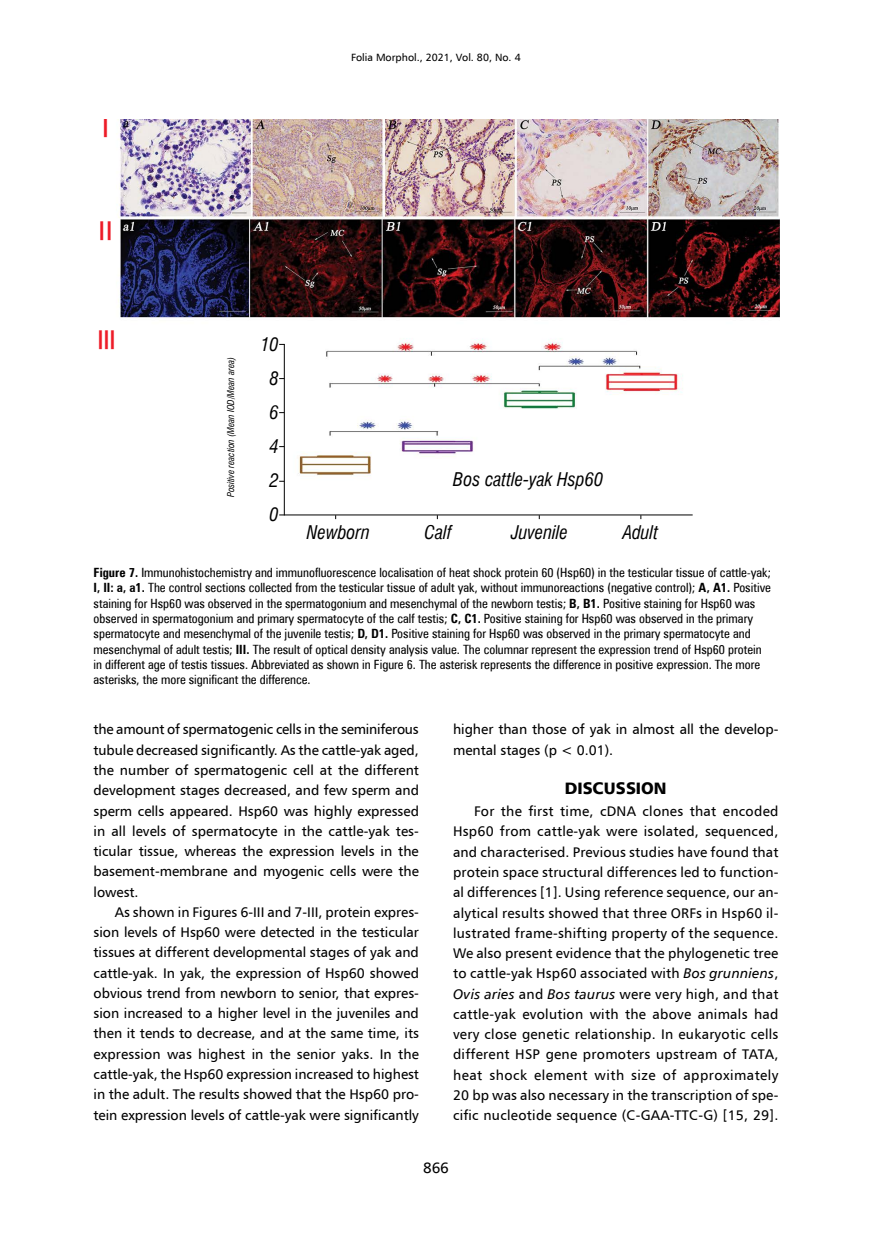
<style>
.page{position:relative;width:872px;height:1234px;background:#fff}
.page>*{position:absolute;margin:0;border:0;box-sizing:border-box;transform-origin:0 0}
.t1{font:24.15px "Adobe Heiti Std";color:#ed1c28}
.t2{font:italic 18.45px/34px "Swis 721 Cn EU";color:#000;text-align:center}
.t3{font:16.5px "Humnst 777 Blk EU";color:#000}
.t4{font:15px "Humnst 777 EU";color:#000}
.t5{font:13.95px/20.2px "Humnst 777 EU";color:#000;text-align:justify}
.t6{font:12.75px/15.3px "Zurich Cn EU";color:#000}
.t7{font:10.5px "Humnst 777 EU";color:#000}
.t8{font:italic 9.15px "Swis 721 Cn EU";color:#000}
.s1{font-weight:700}
.s2{font-style:italic}
</style>
<div class="page">
<img style="left:117px;top:119px;width:662px;height:199px">
<img style="left:279px;top:338px;width:414px;height:182px">
<hr style="left:284px;top:344px;width:1px;height:171px;background:#000">
<hr style="left:279px;top:514px;width:413px;height:1px;background:#000">
<h1 class="t1" style="left:94px;top:114px;width:26px">Ⅰ</h1>
<h1 class="t1" style="left:94px;top:216px;width:26px">Ⅱ</h1>
<p class="t7" style="left:351px;top:50px;width:171px">Folia Morphol., 2021, Vol. 80, No. 4</p>
<h1 class="t1" style="left:95px;top:325px;width:26px">Ⅲ</h1>
<h2 class="t2" style="left:260px;top:327px;width:20px">10<br>8<br>6<br>4<br>2<br>0</h2>
<p class="t8" style="left:225px;top:497px;width:142px;rotate:-90deg">Positive reaction (Mean IOD/Mean area)</p>
<h2 class="t2" style="left:453px;top:462px;width:151px">Bos cattle-yak Hsp60</h2>
<h2 class="t2" style="left:307px;top:516px;width:64px">Newborn</h2>
<h2 class="t2" style="left:424px;top:516px;width:29px">Calf</h2>
<h2 class="t2" style="left:511px;top:516px;width:58px">Juvenile</h2>
<h2 class="t2" style="left:622px;top:516px;width:37px">Adult</h2>
<p class="t6" style="left:94px;top:564px;width:679px"><span class="s1">Figure 7.</span> Immunohistochemistry and immunofluorescence localisation of heat shock protein 60 (Hsp60) in the testicular tissue of cattle-yak; <span class="s1">I, II: a, a1.</span> The control sections collected from the testicular tissue of adult yak, without immunoreactions (negative control); <span class="s1">A, A1.</span> Positive staining for Hsp60 was observed in the spermatogonium and mesenchymal of the newborn testis; <span class="s1">B, B1.</span> Positive staining for Hsp60 was observed in spermatogonium and primary spermatocyte of the calf testis; <span class="s1">C, C1.</span> Positive staining for Hsp60 was observed in the primary spermatocyte and mesenchymal of the juvenile testis; <span class="s1">D, D1.</span> Positive staining for Hsp60 was observed in the primary spermatocyte and mesenchymal of adult testis; <span class="s1">III.</span> The result of optical density analysis value. The columnar represent the expression trend of Hsp60 protein in different age of testis tissues. Abbreviated as shown in Figure 6. The asterisk represents the difference in positive expression. The more asterisks, the more significant the difference.</p>
<p class="t5" style="left:94px;top:719px;width:327px">the amount of spermatogenic cells in the seminiferous tubule decreased significantly. As the cattle-yak aged, the number of spermatogenic cell at the different development stages decreased, and few sperm and sperm cells appeared. Hsp60 was highly expressed in all levels of spermatocyte in the cattle-yak tes&shy;ticular tissue, whereas the expression levels in the basement-membrane and myogenic cells were the lowest.</p>
<p class="t5" style="left:94px;top:901px;width:327px;text-indent:21px">As shown in Figures 6-III and 7-III, protein expres&shy;sion levels of Hsp60 were detected in the testicular tissues at different developmental stages of yak and cattle-yak. In yak, the expression of Hsp60 showed obvious trend from newborn to senior, that expres&shy;sion increased to a higher level in the juveniles and then it tends to decrease, and at the same time, its expression was highest in the senior yaks. In the cattle-yak, the Hsp60 expression increased to highest in the adult. The results showed that the Hsp60 pro&shy;tein expression levels of cattle-yak were significantly</p>
<p class="t5" style="left:453px;top:719px;width:327px">higher than those of yak in almost all the develop&shy;mental stages (p &lt; 0.01).</p>
<p class="t3" style="left:565px;top:777px;width:103px">DISCUSSION</p>
<p class="t5" style="left:453px;top:800px;width:327px;text-indent:21px">For the first time, cDNA clones that encoded Hsp60 from cattle-yak were isolated, sequenced, and characterised. Previous studies have found that protein space structural differences led to function&shy;al differences [1]. Using reference sequence, our an&shy;alytical results showed that three ORFs in Hsp60 il&shy;lustrated frame-shifting property of the sequence.<br>We also present evidence that the phylogenetic tree to cattle-yak Hsp60 associated with <span class="s2">Bos grunniens</span>, <span class="s2">Ovis aries</span> and <span class="s2">Bos taurus</span> were very high, and that cattle-yak evolution with the above animals had very close genetic relationship. In eukaryotic cells different HSP gene promoters upstream of TATA, heat shock element with size of approximately 20 bp was also necessary in the transcription of spe&shy;cific nucleotide sequence (C-GAA-TTC-G) [15, 29].</p>
<p class="t4" style="left:423px;top:1157px;width:27px">866</p>
</div>
